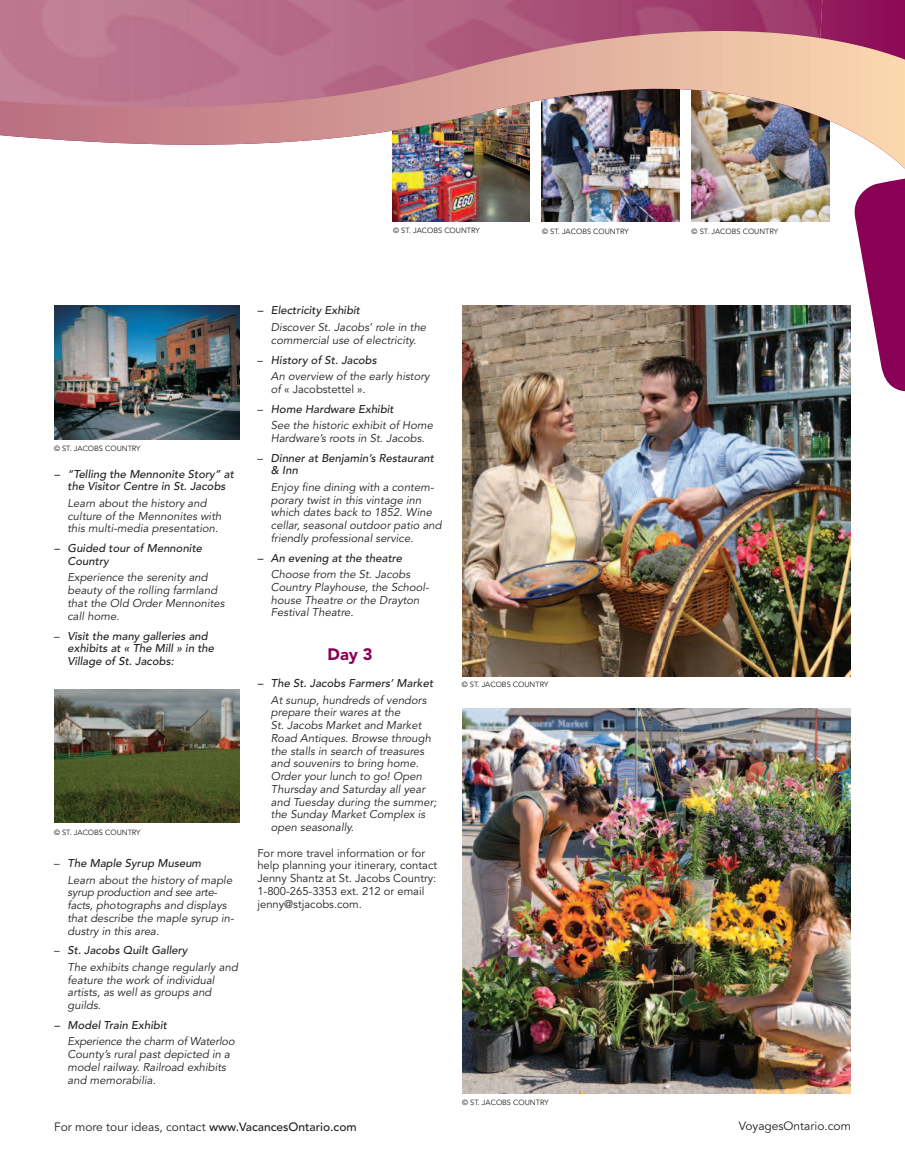
<style>
.page{position:relative;width:905px;height:1161px;background:#fff}
.page>*{position:absolute;margin:0;border:0;box-sizing:border-box;transform-origin:0 0}
.t1{font:900 16.5px "Avenir";color:#890154}
.t2{font:12px "Avenir";color:#231f20}
.t3{font:italic 11.25px/12.8px "Avenir";letter-spacing:.005em;color:#231f20}
.t4{font:italic 500 11.25px/12.8px "Avenir";letter-spacing:.005em;color:#231f20}
.t5{font:11.25px/12.8px "Avenir";color:#231f20}
.t6{font:7.5px "Avenir";color:#231f20}
.s1{font-weight:400;font-style:normal}
.s2{font-style:normal}
.s3{font-weight:500}
.s4{font-style:italic}
</style>
<div class="page">
<img style="left:54px;top:690px;width:185px;height:133px">
<img style="left:462px;top:306px;width:388px;height:370px">
<img style="left:462px;top:709px;width:388px;height:385px">
<img style="left:54px;top:306px;width:185px;height:133px">
<img style="left:0;top:61px;width:904px;height:161px">
<img style="left:822px;top:0;width:82px;height:61px">
<img style="left:0;top:0;width:822px;height:107px">
<svg style="left:851px;top:175px;width:53px;height:217px"></svg>
<p class="t6" style="left:393px;top:227px;width:88px">© ST. JACOBS COUNTRY</p>
<p class="t6" style="left:542px;top:228px;width:88px">© ST. JACOBS COUNTRY</p>
<p class="t6" style="left:691px;top:228px;width:88px">© ST. JACOBS COUNTRY</p>
<p class="t6" style="left:54px;top:445px;width:88px">© ST. JACOBS COUNTRY</p>
<p class="t4" style="left:54px;top:468px;width:181px;text-align:center">– “Telling the Mennonite Story” at the Visitor Centre in St. Jacobs</p>
<p class="t3" style="left:67px;top:498px;width:155px">Learn about the history and culture of the Mennonites with this multi-media presentation.</p>
<p class="t4" style="left:68px;top:543px;width:136px;text-indent:-14px">– Guided tour of Mennonite<br>Country</p>
<p class="t3" style="left:67px;top:572px;width:159px">Experience the serenity and beauty of the rolling farmland that the Old Order Mennonites call home.</p>
<p class="t4" style="left:67px;top:630px;width:148px;text-indent:-13px"><span class="s1">–</span> Visit the many galleries and exhibits at « The Mill » in the<br>Village of St. Jacobs:</p>
<p class="t6" style="left:54px;top:829px;width:88px">© ST. JACOBS COUNTRY</p>
<p class="t3" style="left:67px;top:856px;width:166px;line-height:16.5px;text-indent:-14px"><span class="s2">–</span> <span class="s3">The Maple Syrup Museum<br></span>Learn about the history of maple</p>
<p class="t3" style="left:67px;top:887px;width:168px">syrup production and see arte&shy;facts, photographs and displays that describe the maple syrup in&shy;dustry in this area.</p>
<p class="t3" style="left:68px;top:943px;width:172px;line-height:16.5px;text-indent:-14px"><span class="s2">–</span> <span class="s3">St. Jacobs Quilt Gallery<br></span>The exhibits change regularly and</p>
<p class="t3" style="left:68px;top:974px;width:149px">feature the work of individual artists, as well as groups and guilds.</p>
<p class="t4" style="left:54px;top:1020px;width:114px">– Model Train Exhibit</p>
<p class="t3" style="left:67px;top:1036px;width:169px">Experience the charm of Waterloo<br>County’s rural past depicted in a model railway. Railroad exhibits and memorabilia.</p>
<p class="t4" style="left:257px;top:305px;width:104px">– Electricity Exhibit</p>
<p class="t3" style="left:271px;top:322px;width:157px">Discover St. Jacobs’ role in the commercial use of electricity.</p>
<p class="t3" style="left:271px;top:352px;width:160px;line-height:16.5px;text-indent:-13px"><span class="s2">–</span> <span class="s3">History of St. Jacobs<br></span>An overview of the early history</p>
<p class="t5" style="left:271px;top:383px;width:96px"><span class="s4">of</span> « Jacobstettel »<span class="s4">.</span></p>
<p class="t3" style="left:271px;top:401px;width:164px;line-height:16.5px;text-indent:-13px"><span class="s2">–</span> <span class="s3">Home Hardware Exhibit<br></span>See the historic exhibit of Home</p>
<p class="t3" style="left:271px;top:432px;width:155px">Hardware’s roots in St. Jacobs.</p>
<p class="t4" style="left:271px;top:452px;width:165px;text-indent:-13px"><span class="s1">–</span> Dinner at Benjamin’s Restaurant &amp; Inn</p>
<p class="t3" style="left:271px;top:482px;width:172px">Enjoy fine dining with a contem&shy;porary twist in this vintage inn which dates back to 1852. Wine cellar, seasonal outdoor patio and friendly professional service.</p>
<p class="t4" style="left:257px;top:552px;width:146px">– An evening at the theatre</p>
<p class="t3" style="left:271px;top:569px;width:159px">Choose from the St. Jacobs<br>Country Playhouse, the School&shy;house Theatre or the Drayton<br>Festival Theatre.</p>
<h1 class="t1" style="left:327px;top:647px;width:47px">Day 3</h1>
<p class="t4" style="left:257px;top:678px;width:177px">– The St. Jacobs Farmers’ Market</p>
<p class="t3" style="left:271px;top:694px;width:167px">At sunup, hundreds of vendors prepare their wares at the<br>St. Jacobs Market and Market<br>Road Antiques. Browse through the stalls in search of treasures and souvenirs to bring home.<br>Order your lunch to go! Open<br>Thursday and Saturday all year and Tuesday during the summer; the Sunday Market Complex is open seasonally.</p>
<p class="t5" style="left:257px;top:847px;width:181px">For more travel information or for help planning your itinerary, contact<br>Jenny Shantz at St. Jacobs Country:<br>1-800-265-3353 ext. 212 or email jenny@stjacobs.com.</p>
<p class="t6" style="left:462px;top:682px;width:88px">© ST. JACOBS COUNTRY</p>
<p class="t6" style="left:462px;top:1099px;width:88px">© ST. JACOBS COUNTRY</p>
<p class="t2" style="left:54px;top:1122px;width:304px">For more tour ideas, contact <span class="s3">www.VacancesOntario.com</span></p>
<p class="t2" style="left:738px;top:1121px;width:114px">VoyagesOntario.com</p>
</div>
